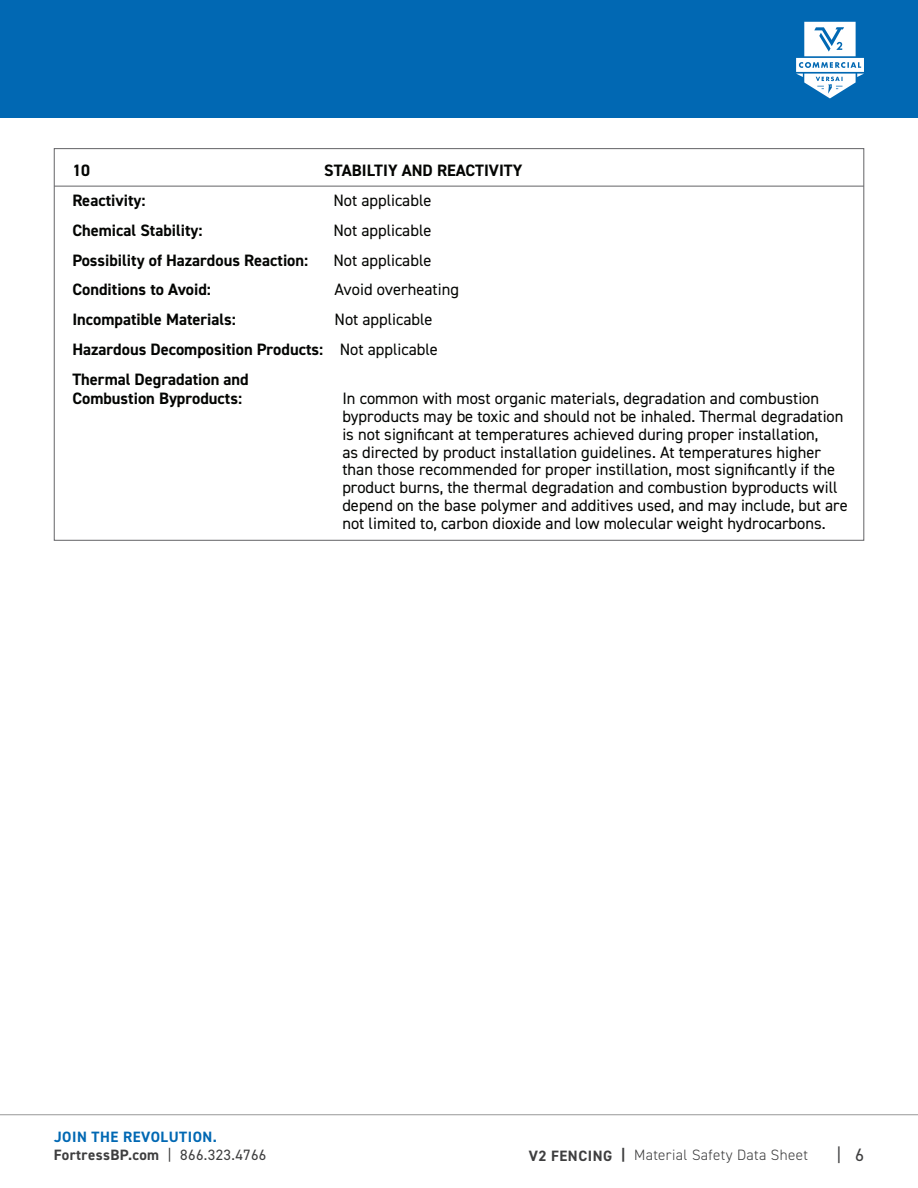
<style>
.page{position:relative;width:918px;height:1188px;background:#fff}
.page>*{position:absolute;margin:0;border:0;box-sizing:border-box;transform-origin:0 0}
.t1{font:18px "DIN2014";color:#3e3e3f}
.t2{font:16.5px/17.9px "DIN2014";color:#040503}
.t3{font:700 16.5px/29.8px "DIN2014";color:#040503}
.t4{font:700 15px/18px "DIN2014";letter-spacing:.035em;color:#0168b3}
.t5{font:300 15px "DIN2014";letter-spacing:.025em;color:#3e3e3f}
.s1{font-weight:400}
.s2{color:#3e3e3f}
.s3{font-weight:400;color:#3e3e3f}
.s4{font-weight:700}
</style>
<div class="page">
<hr style="left:0;top:1114px;width:918px;height:1px;background:#999">
<div style="left:0;top:0;width:918px;height:118px;background:#0168b3"></div>
<svg style="left:796px;top:22px;width:68px;height:76px"></svg>
<hr style="left:54px;top:186px;width:810px;height:1px;background:#636366">
<p class="t3" style="left:72px;top:155px;width:19px">10</p>
<p class="t3" style="left:324px;top:155px;width:200px">STABILTIY AND REACTIVITY</p>
<p class="t3" style="left:72px;top:185px;width:75px">Reactivity:</p>
<p class="t2" style="left:333px;top:191px;width:100px">Not applicable</p>
<p class="t3" style="left:72px;top:215px;width:132px">Chemical Stability:</p>
<p class="t2" style="left:333px;top:221px;width:100px">Not applicable</p>
<p class="t3" style="left:72px;top:245px;width:237px">Possibility of Hazardous Reaction:</p>
<p class="t2" style="left:333px;top:251px;width:100px">Not applicable</p>
<p class="t3" style="left:72px;top:275px;width:140px">Conditions to Avoid:</p>
<p class="t2" style="left:334px;top:280px;width:126px">Avoid overheating</p>
<p class="t3" style="left:72px;top:304px;width:165px">Incompatible Materials:</p>
<p class="t3" style="left:72px;top:304px;width:367px;text-indent:262px"><span class="s1">Not applicable<br></span>Hazardous Decomposition Products: <span class="s1">Not applicable<br></span>Thermal Degradation and</p>
<p class="t3" style="left:72px;top:383px;width:171px">Combustion Byproducts:</p>
<p class="t2" style="left:342px;top:389px;width:507px">In common with most organic materials, degradation and combustion byproducts may be toxic and should not be inhaled. Thermal degradation is not significant at temperatures achieved during proper installation,<br>as directed by product installation guidelines. At temperatures higher than those recommended for proper instillation, most significantly if the product burns, the thermal degradation and combustion byproducts will depend on the base polymer and additives used, and may include, but are not limited to, carbon dioxide and low molecular weight hydrocarbons.</p>
<p class="t4" style="left:54px;top:1128px;width:214px">JOIN THE REVOLUTION.<br><span class="s2">FortressBP.com</span> <span class="s3">| 866.323.4766</span></p>
<p class="t5" style="left:529px;top:1146px;width:281px"><span class="s4">V2 FENCING |</span> Material Safety Data Sheet</p>
<p class="t1" style="left:837px;top:1144px;width:29px">| 6</p>
</div>
